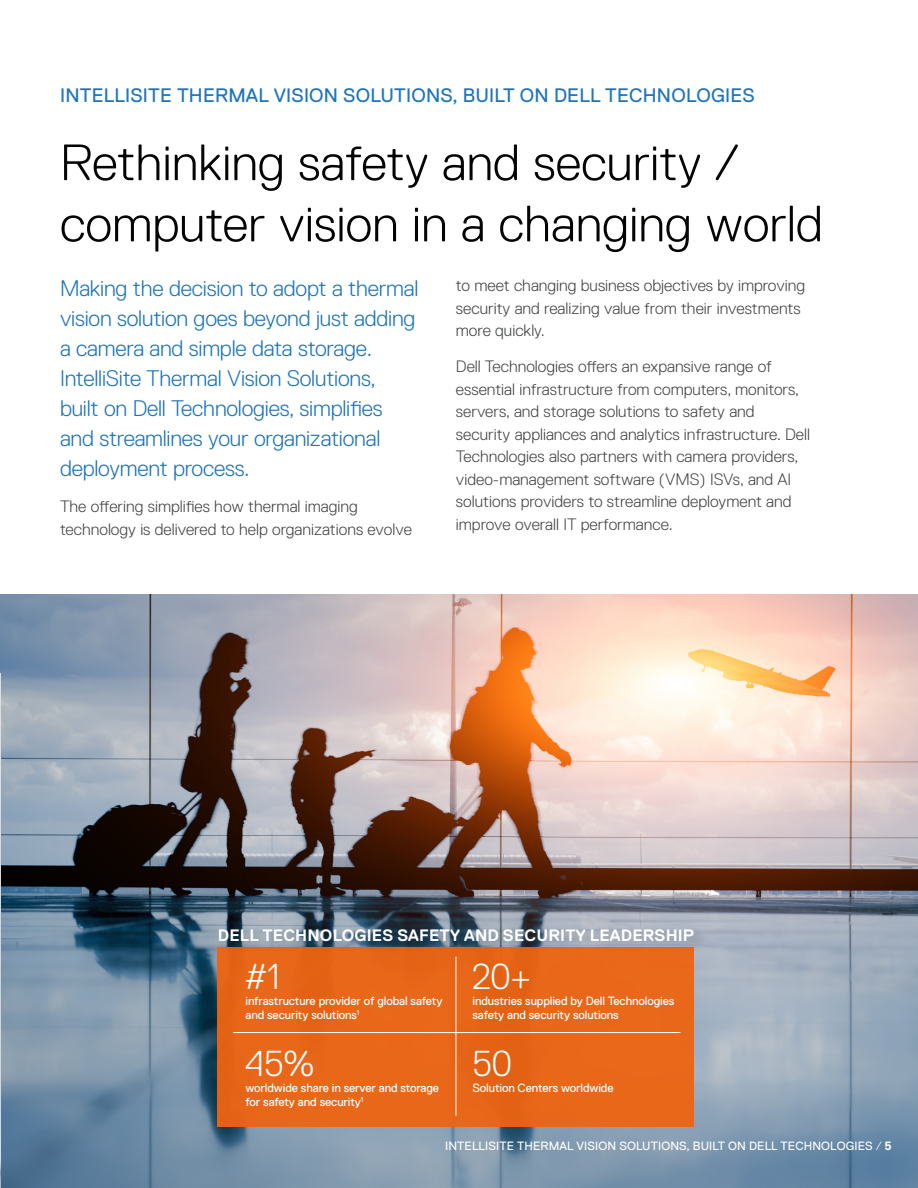
<style>
.page{position:relative;width:918px;height:1188px;background:#fff}
.page>*{position:absolute;margin:0;border:0;box-sizing:border-box;transform-origin:0 0}
.t1{font:300 51px/61.2px "Dell Replica";color:#040503}
.t2{font:300 36px "Dell Replica";color:#fff}
.t3{font:300 22.5px/30px "Dell Replica";letter-spacing:-.01em;color:#1e74bb}
.t4{font:19.5px "Dell Replica";letter-spacing:.01em;color:#1e74bb}
.t5{font:300 16.5px/22.5px "Dell Replica";color:#434445}
.t6{font:700 16.5px "Dell Replica";letter-spacing:.01em;color:#fff}
.t7{font:12px/14.4px "Dell Replica";letter-spacing:-.01em;color:#fff}
.t8{font:12px "Dell Replica";letter-spacing:.01em;color:#fff}
.s1{font-weight:300}
.s2{font-weight:700}
</style>
<div class="page">
<img style="left:0;top:594px;width:918px;height:594px">
<img style="left:0;top:674px;width:1px;height:514px">
<div style="left:218px;top:948px;width:476px;height:179px;background:#e96719"></div>
<hr style="left:456px;top:957px;width:1px;height:159px;background:#fff">
<hr style="left:233px;top:1032px;width:447px;height:1px;background:#fff">
<div style="left:216px;top:925px;width:491px;height:29px;background:#231f20;opacity:.22"></div>
<p class="t4" style="left:60px;top:84px;width:696px">INTELLISITE THERMAL VISION SOLUTIONS, BUILT ON DELL TECHNOLOGIES</p>
<p class="t1" style="left:60px;top:132px;width:764px">Rethinking safety and security / computer vision in a changing world</p>
<p class="t3" style="left:60px;top:273px;width:360px">Making the decision to adopt a thermal vision solution goes beyond just adding a camera and simple data storage.<br>IntelliSite Thermal Vision Solutions, built on Dell Technologies, simplifies and streamlines your organizational deployment process.</p>
<p class="t5" style="left:60px;top:495px;width:353px">The offering simplifies how thermal imaging technology is delivered to help organizations evolve</p>
<p class="t5" style="left:456px;top:275px;width:351px">to meet changing business objectives by improving security and realizing value from their investments more quickly.</p>
<p class="t5" style="left:456px;top:356px;width:356px">Dell Technologies offers an expansive range of essential infrastructure from computers, monitors, servers, and storage solutions to safety and security appliances and analytics infrastructure. Dell Technologies also partners with camera providers, video-management software (VMS) ISVs, and AI solutions providers to streamline deployment and improve overall IT performance.</p>
<p class="t6" style="left:218px;top:926px;width:478px">DELL TECHNOLOGIES SAFETY AND SECURITY LEADERSHIP</p>
<p class="t2" style="left:245px;top:956px;width:36px">#1</p>
<p class="t7" style="left:246px;top:993px;width:198px">infrastructure provider of global safety and security solutions<sup>1</sup></p>
<p class="t2" style="left:245px;top:1043px;width:71px">45%</p>
<p class="t7" style="left:246px;top:1080px;width:195px">worldwide share in server and storage for safety and security<sup>1</sup></p>
<p class="t2" style="left:472px;top:956px;width:61px">20+</p>
<p class="t7" style="left:473px;top:993px;width:203px">industries supplied by Dell Technologies safety and security solutions</p>
<p class="t2" style="left:472px;top:1043px;width:41px">50</p>
<p class="t7" style="left:473px;top:1080px;width:143px">Solution Centers worldwide</p>
<p class="t8" style="left:445px;top:1139px;width:448px">INTELLISITE THERMAL VISION SOLUTIONS, BUILT ON DELL TECHNOLOGIES <span class="s1">/</span> <span class="s2">5</span></p>
</div>
